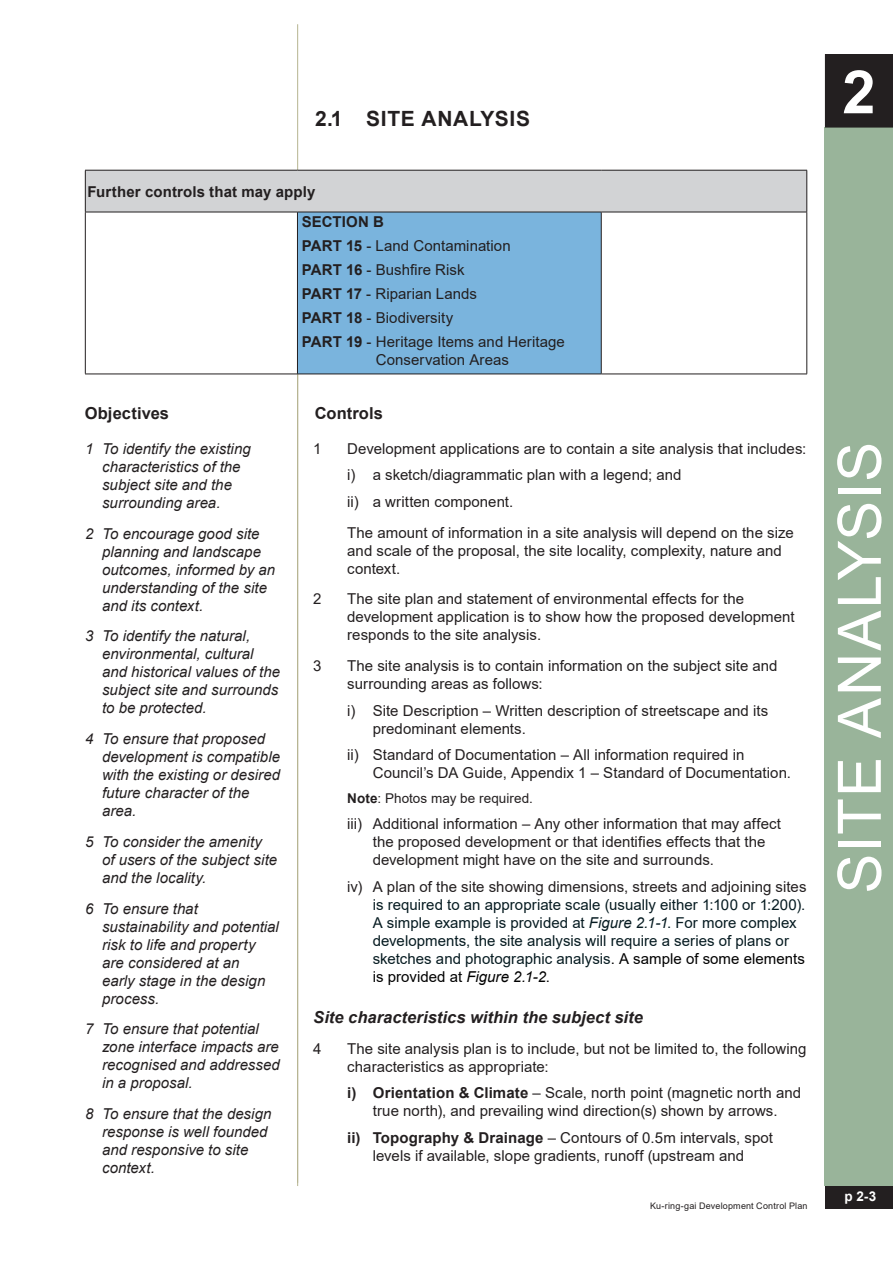
<style>
.page{position:relative;width:893px;height:1263px;background:#fff}
.page>*{position:absolute;margin:0;border:0;box-sizing:border-box;transform-origin:0 0}
.t1{font:60px "Arial";letter-spacing:.02em;color:#fff}
._5ai__chapter_no_pages{font:700 60px "Arial";color:#fff}
.t2{font:700 21px "Arial";letter-spacing:.035em;color:#231f20}
._1c__body_subheading_italic{font:italic 700 16.5px "Arial";color:#231f20}
._2a__title_heading{font:700 16.5px "Arial";letter-spacing:.005em;color:#231f20}
._1a__body{font:15px/18px "Arial";letter-spacing:.005em;color:#231f20}
.t3{font:italic 15px/18px "Arial";color:#231f20}
.t4{font:15px/18px "Arial";color:#061b21}
._1f__body_table{font:15px/18px "Arial";letter-spacing:.005em;color:#231f20}
._1f__body_table-2{font:700 15px "Arial";letter-spacing:.01em;color:#231f20}
._1aii__body_notes{font:13.5px "Arial";letter-spacing:.005em;color:#231f20}
.t5{font:700 13.5px "Arial";color:#fff}
.t6{font:9px "Arial";letter-spacing:.02em;color:#231f20}
.s1{font-weight:700}
.s2{color:#231f20}
.s3{font-style:italic}
.s4{color:#000}
.s5{font-style:italic;color:#000}
</style>
<div class="page">
<div style="left:825px;top:1186px;width:68px;height:23px;background:#231f20"></div>
<hr style="left:297px;top:234px;width:1px;height:952px;background:#b6b491">
<div style="left:825px;top:128px;width:68px;height:1058px;background:#99b49a"></div>
<div style="left:825px;top:54px;width:68px;height:74px;background:#231f20"></div>
<hr style="left:297px;top:24px;width:1px;height:1159px;background:#b6b491">
<div style="left:85px;top:170px;width:722px;height:42px;background:#d2d3d5"></div>
<div style="left:297px;top:212px;width:304px;height:162px;background:#7ab4dd"></div>
<hr style="left:85px;top:170px;width:212px;height:1px;background:#231f20">
<hr style="left:85px;top:170px;width:1px;height:42px;background:#231f20">
<hr style="left:297px;top:170px;width:304px;height:1px;background:#231f20">
<hr style="left:601px;top:170px;width:206px;height:1px;background:#231f20">
<hr style="left:806px;top:170px;width:1px;height:42px;background:#231f20">
<hr style="left:85px;top:212px;width:212px;height:1px;background:#231f20">
<hr style="left:85px;top:212px;width:1px;height:162px;background:#231f20">
<hr style="left:297px;top:212px;width:304px;height:1px;background:#231f20">
<hr style="left:297px;top:212px;width:1px;height:162px;background:#231f20">
<hr style="left:601px;top:212px;width:206px;height:1px;background:#231f20">
<hr style="left:601px;top:212px;width:1px;height:162px;background:#231f20">
<hr style="left:806px;top:212px;width:1px;height:162px;background:#231f20">
<hr style="left:85px;top:374px;width:212px;height:1px;background:#231f20">
<hr style="left:297px;top:374px;width:304px;height:1px;background:#231f20">
<hr style="left:601px;top:374px;width:206px;height:1px;background:#231f20">
<p class="t2" style="left:315px;top:104px;width:217px">2.1 SITE ANALYSIS</p>
<p class="_1f__body_table-2" style="left:88px;top:181px;width:229px">Further controls that may apply</p>
<p class="_1f__body_table-2" style="left:302px;top:211px;width:84px">SECTION B</p>
<p class="_1f__body_table" style="left:302px;top:237px;width:211px"><span class="s1">PART 15</span> - Land Contamination</p>
<p class="_1f__body_table" style="left:302px;top:261px;width:164px"><span class="s1">PART 16</span> - Bushfire Risk</p>
<p class="_1f__body_table" style="left:302px;top:285px;width:177px"><span class="s1">PART 17</span> - Riparian Lands</p>
<p class="_1f__body_table" style="left:302px;top:309px;width:153px"><span class="s1">PART 18</span> - Biodiversity</p>
<p class="_1f__body_table" style="left:376px;top:333px;width:191px;text-indent:-74px"><span class="s1">PART 19</span> - Heritage Items and Heritage<br>Conservation Areas</p>
<p class="_2a__title_heading" style="left:85px;top:401px;width:86px">Objectives</p>
<p class="t3" style="left:102px;top:440px;width:150px;text-indent:-17px">1 To identify the existing characteristics of the subject site and the surrounding area.</p>
<p class="t3" style="left:102px;top:524px;width:175px;text-indent:-17px">2 To encourage good site planning and landscape outcomes, informed by an understanding of the site and its context.</p>
<p class="t3" style="left:102px;top:627px;width:180px;text-indent:-17px">3 To identify the natural, environmental, cultural and historical values of the subject site and surrounds to be protected.</p>
<p class="t3" style="left:102px;top:730px;width:179px;text-indent:-17px">4 To ensure that proposed development is compatible with the existing or desired future character of the area.</p>
<p class="t3" style="left:102px;top:833px;width:177px;text-indent:-17px">5 To consider the amenity of users of the subject site and the locality.</p>
<p class="t3" style="left:102px;top:899px;width:178px;text-indent:-17px">6 To ensure that sustainability and potential risk to life and property are considered at an<br>early stage in the design process.</p>
<p class="t3" style="left:102px;top:1020px;width:179px;text-indent:-17px">7 To ensure that potential zone interface impacts are recognised and addressed in a proposal.</p>
<p class="t3" style="left:102px;top:1105px;width:171px;text-indent:-17px">8 To ensure that the design response is well founded and responsive to site context.</p>
<p class="_2a__title_heading" style="left:315px;top:401px;width:70px">Controls</p>
<p class="_1a__body" style="left:313px;top:439px;width:10px">1</p>
<p class="_1a__body" style="left:347px;top:439px;width:461px">Development applications are to contain a site analysis that includes:</p>
<p class="_1a__body" style="left:347px;top:466px;width:336px">i) a sketch/diagrammatic plan with a legend; and</p>
<p class="_1a__body" style="left:347px;top:492px;width:168px">ii) a written component.</p>
<p class="_1a__body" style="left:347px;top:523px;width:448px">The amount of information in a site analysis will depend on the size and scale of the proposal, the site locality, complexity, nature and context.</p>
<p class="_1a__body" style="left:313px;top:590px;width:10px">2</p>
<p class="_1a__body" style="left:347px;top:590px;width:449px">The site plan and statement of environmental effects for the development application is to show how the proposed development responds to the site analysis.</p>
<p class="_1a__body" style="left:313px;top:657px;width:10px">3</p>
<p class="_1a__body" style="left:347px;top:657px;width:432px">The site analysis is to contain information on the subject site and surrounding areas as follows:</p>
<p class="_1a__body" style="left:373px;top:701px;width:397px;text-indent:-26px">i) Site Description – Written description of streetscape and its predominant elements.</p>
<p class="_1a__body" style="left:373px;top:746px;width:420px;text-indent:-26px">ii) Standard of Documentation – All information required in<br>Council’s DA Guide, Appendix 1 – Standard of Documentation.</p>
<p class="_1aii__body_notes" style="left:347px;top:789px;width:187px"><span class="s1">Note</span>: Photos may be required.</p>
<p class="_1a__body" style="left:373px;top:815px;width:410px;text-indent:-26px">iii) Additional information – Any other information that may affect the proposed development or that identifies effects that the development might have on the site and surrounds.</p>
<p class="t4" style="left:373px;top:877px;width:435px;text-indent:-26px"><span class="s2">iv) A plan of the site showing dimensions, streets and adjoining sites </span>is required to an appropriate scale (usually either 1:100 or 1:200).<br>A simple example is provided at <span class="s3">Figure 2.1-1</span>. For more complex developments, the site analysis will require a series of plans or sketches and photographic analysis<span class="s4">. A sample of some elements is provided at</span> <span class="s5">Figure 2.1-2</span><span class="s4">.</span></p>
<p class="_1c__body_subheading_italic" style="left:313px;top:1006px;width:331px">Site characteristics within the subject site</p>
<p class="_1a__body" style="left:313px;top:1039px;width:10px">4</p>
<p class="_1a__body" style="left:347px;top:1039px;width:461px">The site analysis plan is to include, but not be limited to, the following characteristics as appropriate:</p>
<p class="_1a__body" style="left:347px;top:1084px;width:455px;text-align:center"><span class="s1">i) Orientation &amp; Climate</span> – Scale, north point (magnetic north and true north), and prevailing wind direction(s) shown by arrows.</p>
<p class="_1a__body" style="left:347px;top:1128px;width:427px;text-align:center"><span class="s1">ii) Topography &amp; Drainage</span> – Contours of 0.5m intervals, spot levels if available, slope gradients, runoff (upstream and</p>
<p class="t6" style="left:650px;top:1199px;width:159px">Ku-ring-gai Development Control Plan</p>
<p class="_5ai__chapter_no_pages" style="left:842px;top:50px;width:35px">2</p>
<h1 class="t1" style="left:818px;top:893px;width:453px;rotate:-90deg">SITE ANALYSIS</h1>
<p class="t5" style="left:844px;top:1187px;width:33px">p 2-3</p>
</div>
